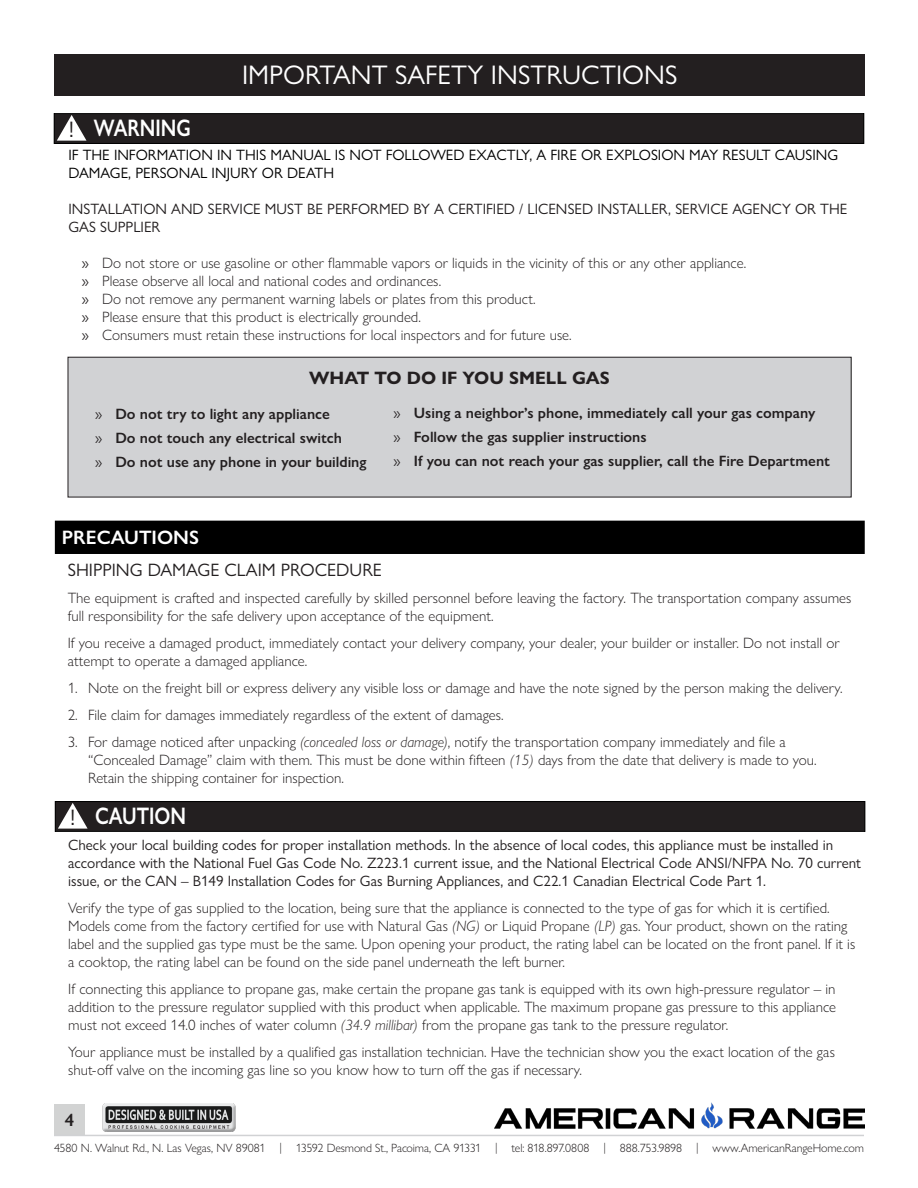
<style>
.page{position:relative;width:918px;height:1188px;background:#fff}
.page>*{position:absolute;margin:0;border:0;box-sizing:border-box;transform-origin:0 0}
.t1{font:27px "Gill Sans Nova";color:#fff}
.t2{font:600 24px "Gill Sans Nova";color:#fff;scale:.8 1}
.t3{font:22.5px "Gill Sans Nova";color:#231f20}
.t4{font:600 19.5px "Gill Sans Nova";color:#fff}
.t5{font:18px "Gill Sans Nova";color:#231f20}
.t6{font:700 18px "Gill Sans Nova";color:#231f20}
.t7{font:600 17.85px "Gill Sans Nova";color:#231f20}
.t8{font:300 15px/18px "Gill Sans Nova";color:#231f20}
.t9{font:15px/18px "Gill Sans Nova";color:#231f20}
.t10{font:600 15px "Gill Sans Nova";color:#231f20}
.t11{font:15px/18px "Gill Sans Nova";color:#000}
.t12{font:300 12px "Gill Sans Nova";letter-spacing:-.01em;color:#231f20}
.s1{font-weight:400}
.s2{font-style:italic}
</style>
<div class="page">
<img style="left:495px;top:1102px;width:369px;height:33px">
<div style="left:54px;top:1104px;width:31px;height:31px;background:#d2d3d3"></div>
<hr style="left:54px;top:1135px;width:810px;height:1px;background:#d1d2d4">
<img style="left:102px;top:1103px;width:134px;height:29px">
<div style="left:68px;top:357px;width:783px;height:140px;background:#d1d2d4"></div>
<div style="left:68px;top:357px;width:783px;height:140px;border:1px solid #231f20"></div>
<div style="left:55px;top:54px;width:810px;height:42px;background:#231f20"></div>
<div style="left:56px;top:521px;width:808px;height:32px;background:#000"></div>
<div style="left:55px;top:521px;width:810px;height:33px;border:2px solid #000"></div>
<div style="left:55px;top:802px;width:810px;height:29px;background:#231f20"></div>
<div style="left:55px;top:801px;width:810px;height:31px;border:1px solid #000"></div>
<svg style="left:58px;top:803px;width:30px;height:26px"></svg>
<div style="left:54px;top:114px;width:810px;height:29px;background:#231f20"></div>
<div style="left:54px;top:113px;width:810px;height:31px;border:1px solid #000"></div>
<svg style="left:57px;top:115px;width:30px;height:26px"></svg>
<p class="t3" style="left:69px;top:116px;width:7px">!</p>
<p class="t2" style="left:94px;top:113px;width:123px">WARNING</p>
<p class="t1" style="left:242px;top:59px;width:437px">IMPORTANT SAFETY INSTRUCTIONS</p>
<p class="t11" style="left:68px;top:146px;width:771px">IF THE INFORMATION IN THIS MANUAL IS NOT FOLLOWED EXACTLY, A FIRE OR EXPLOSION MAY RESULT CAUSING<br>DAMAGE, PERSONAL INJURY OR DEATH</p>
<p class="t9" style="left:68px;top:200px;width:780px">INSTALLATION AND SERVICE MUST BE PERFORMED BY A CERTIFIED / LICENSED INSTALLER, SERVICE AGENCY OR THE<br>GAS SUPPLIER</p>
<p class="t8" style="left:82px;top:254px;width:666px"><span class="s1">»</span> Do not store or use gasoline or other flammable vapors or liquids in the vicinity of this or any other appliance.</p>
<p class="t8" style="left:82px;top:272px;width:361px"><span class="s1">»</span> Please observe all local and national codes and ordinances.</p>
<p class="t8" style="left:82px;top:290px;width:455px"><span class="s1">»</span> Do not remove any permanent warning labels or plates from this product.</p>
<p class="t8" style="left:82px;top:308px;width:341px"><span class="s1">»</span> Please ensure that this product is electrically grounded.</p>
<p class="t8" style="left:82px;top:326px;width:491px"><span class="s1">»</span> Consumers must retain these instructions for local inspectors and for future use.</p>
<p class="t6" style="left:309px;top:367px;width:302px">WHAT TO DO IF YOU SMELL GAS</p>
<p class="t10" style="left:95px;top:404px;width:236px"><span class="s1">»</span> Do not try to light any appliance</p>
<p class="t10" style="left:95px;top:428px;width:248px"><span class="s1">»</span> Do not touch any electrical switch</p>
<p class="t10" style="left:95px;top:452px;width:273px"><span class="s1">»</span> Do not use any phone in your building</p>
<p class="t10" style="left:394px;top:404px;width:423px"><span class="s1">»</span> Using a neighbor’s phone, immediately call your gas company</p>
<p class="t10" style="left:394px;top:428px;width:255px"><span class="s1">»</span> Follow the gas supplier instructions</p>
<p class="t10" style="left:394px;top:452px;width:438px"><span class="s1">»</span> If you can not reach your gas supplier, call the Fire Department</p>
<p class="t4" style="left:62px;top:526px;width:139px">PRECAUTIONS</p>
<p class="t5" style="left:68px;top:559px;width:316px">SHIPPING DAMAGE CLAIM PROCEDURE</p>
<p class="t8" style="left:68px;top:589px;width:785px">The equipment is crafted and inspected carefully by skilled personnel before leaving the factory. The transportation company assumes full responsibility for the safe delivery upon acceptance of the equipment.</p>
<p class="t8" style="left:68px;top:634px;width:774px">If you receive a damaged product, immediately contact your delivery company, your dealer, your builder or installer. Do not install or attempt to operate a damaged appliance.</p>
<p class="t8" style="left:68px;top:679px;width:776px">1. Note on the freight bill or express delivery any visible loss or damage and have the note signed by the person making the delivery.</p>
<p class="t8" style="left:68px;top:706px;width:438px">2. File claim for damages immediately regardless of the extent of damages.</p>
<p class="t8" style="left:88px;top:733px;width:730px;text-indent:-20px">3. For damage noticed after unpacking <span class="s2">(concealed loss or damage)</span>, notify the transportation company immediately and file a “Concealed Damage” claim with them. This must be done within fifteen <span class="s2">(15)</span> days from the date that delivery is made to you.<br>Retain the shipping container for inspection.</p>
<p class="t3" style="left:70px;top:804px;width:7px">!</p>
<p class="t2" style="left:95px;top:801px;width:115px">CAUTION</p>
<p class="t9" style="left:68px;top:835px;width:794px">Check your local building codes for proper installation methods. In the absence of local codes, this appliance must be installed in accordance with the National Fuel Gas Code No. Z223.1 current issue, and the National Electrical Code ANSI/NFPA No. 70 current issue, or the CAN – B149 Installation Codes for Gas Burning Appliances, and C22.1 Canadian Electrical Code Part 1.</p>
<p class="t8" style="left:68px;top:898px;width:789px">Verify the type of gas supplied to the location, being sure that the appliance is connected to the type of gas for which it is certified.<br>Models come from the factory certified for use with Natural Gas <span class="s2">(NG)</span> or Liquid Propane <span class="s2">(LP)</span> gas. Your product, shown on the rating label and the supplied gas type must be the same. Upon opening your product, the rating label can be located on the front panel. If it is a cooktop, the rating label can be found on the side panel underneath the left burner.</p>
<p class="t8" style="left:68px;top:979px;width:769px;text-align:justify">If connecting this appliance to propane gas, make certain the propane gas tank is equipped with its own high-pressure regulator – in addition to the pressure regulator supplied with this product when applicable. The maximum propane gas pressure to this appliance must not exceed 14.0 inches of water column <span class="s2">(34.9 millibar)</span> from the propane gas tank to the pressure regulator.</p>
<p class="t8" style="left:68px;top:1042px;width:768px">Your appliance must be installed by a qualified gas installation technician. Have the technician show you the exact location of the gas shut-off valve on the incoming gas line so you know how to turn off the gas if necessary.</p>
<p class="t7" style="left:65px;top:1109px;width:11px">4</p>
<p class="t12" style="left:54px;top:1141px;width:811px">4580 N. Walnut Rd., N. Las Vegas, NV 89081 | 13592 Desmond St., Pacoima, CA 91331 | tel: 818.897.0808 | 888.753.9898 | www.AmericanRangeHome.com</p>
</div>
